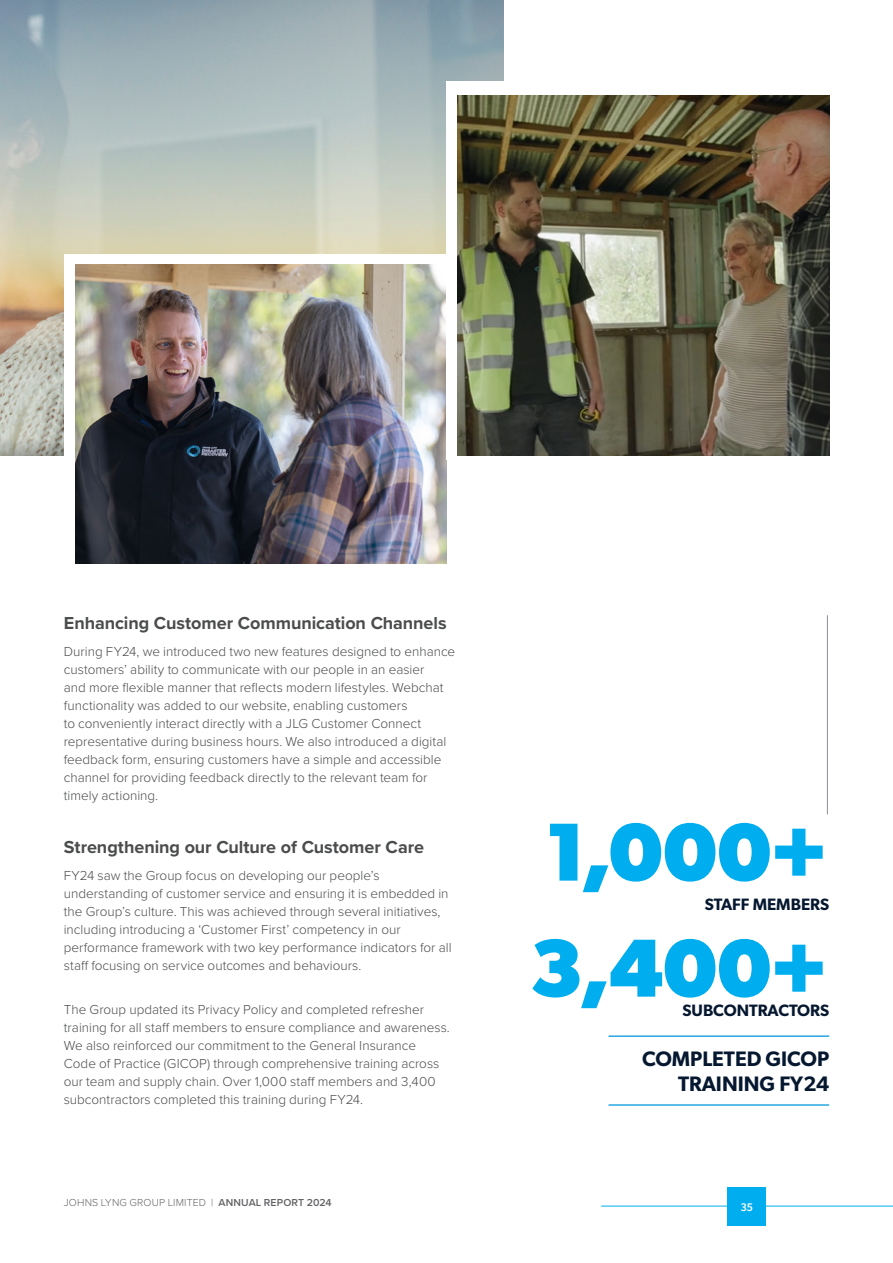
<style>
.page{position:relative;width:893px;height:1263px;background:#fff}
.page>*{position:absolute;margin:0;border:0;box-sizing:border-box;transform-origin:0 0}
.t1{font:700 82.5px "Gibson";letter-spacing:-.005em;color:#00aeef}
.t2{font:600 21px/25.2px "Gibson";color:#061830;text-align:right}
.t3{font:700 18px "Proxima Nova";letter-spacing:-.005em;color:#4b4c4d}
.t4{font:600 16.5px "Gibson";color:#061830}
.t5{font:300 13.5px/18px "Proxima Nova";color:#4b4c4d}
.t6{font:600 12px "Source Sans Pro";color:#fff}
.t7{font:300 10.5px "Proxima Nova";letter-spacing:.015em;color:#636366}
.s1{font-weight:600}
</style>
<div class="page">
<img style="left:0;top:0;width:504px;height:455px">
<div style="left:64px;top:254px;width:393px;height:322px;background:#fff"></div>
<img style="left:75px;top:265px;width:371px;height:298px">
<div style="left:446px;top:81px;width:394px;height:378px;background:#fff"></div>
<img style="left:457px;top:95px;width:372px;height:360px">
<hr style="left:608px;top:1035px;width:221px;height:2px;background:#28a7df">
<hr style="left:608px;top:1104px;width:221px;height:2px;background:#28a7df">
<hr style="left:827px;top:615px;width:1px;height:199px;background:#1d1e2a">
<hr style="left:601px;top:1206px;width:292px;height:1px;background:#00aeef">
<div style="left:728px;top:1187px;width:38px;height:38px;background:#00aeef"></div>
<h3 class="t3" style="left:64px;top:610px;width:384px">Enhancing Customer Communication Channels</h3>
<p class="t5" style="left:64px;top:642px;width:393px">During FY24, we introduced two new features designed to enhance customers’ ability to communicate with our people in an easier<br>and more flexible manner that reflects modern lifestyles. Webchat functionality was added to our website, enabling customers<br>to conveniently interact directly with a JLG Customer Connect representative during business hours. We also introduced a digital feedback form, ensuring customers have a simple and accessible channel for providing feedback directly to the relevant team for timely actioning.</p>
<h3 class="t3" style="left:64px;top:833px;width:362px">Strengthening our Culture of Customer Care</h3>
<p class="t5" style="left:64px;top:865px;width:389px">FY24 saw the Group focus on developing our people’s understanding of customer service and ensuring it is embedded in the Group’s culture. This was achieved through several initiatives, including introducing a ‘Customer First’ competency in our performance framework with two key performance indicators for all staff focusing on service outcomes and behaviours.</p>
<p class="t5" style="left:64px;top:1000px;width:386px">The Group updated its Privacy Policy and completed refresher training for all staff members to ensure compliance and awareness.<br>We also reinforced our commitment to the General Insurance Code of Practice (GICOP) through comprehensive training across our team and supply chain. Over 1,000 staff members and 3,400 subcontractors completed this training during FY24.</p>
<p class="t7" style="left:64px;top:1194px;width:269px">JOHNS LYNG GROUP LIMITED | <span class="s1">ANNUAL REPORT 2024</span></p>
<h1 class="t1" style="left:544px;top:803px;width:286px">1,000+</h1>
<p class="t4" style="left:705px;top:894px;width:126px">STAFF MEMBERS</p>
<h1 class="t1" style="left:529px;top:919px;width:302px">3,400+</h1>
<p class="t4" style="left:682px;top:1000px;width:148px">SUBCONTRACTORS</p>
<h2 class="t2" style="left:642px;top:1045px;width:189px">COMPLETED GICOP<br>TRAINING FY24</h2>
<p class="t6" style="left:741px;top:1199px;width:14px">35</p>
</div>
